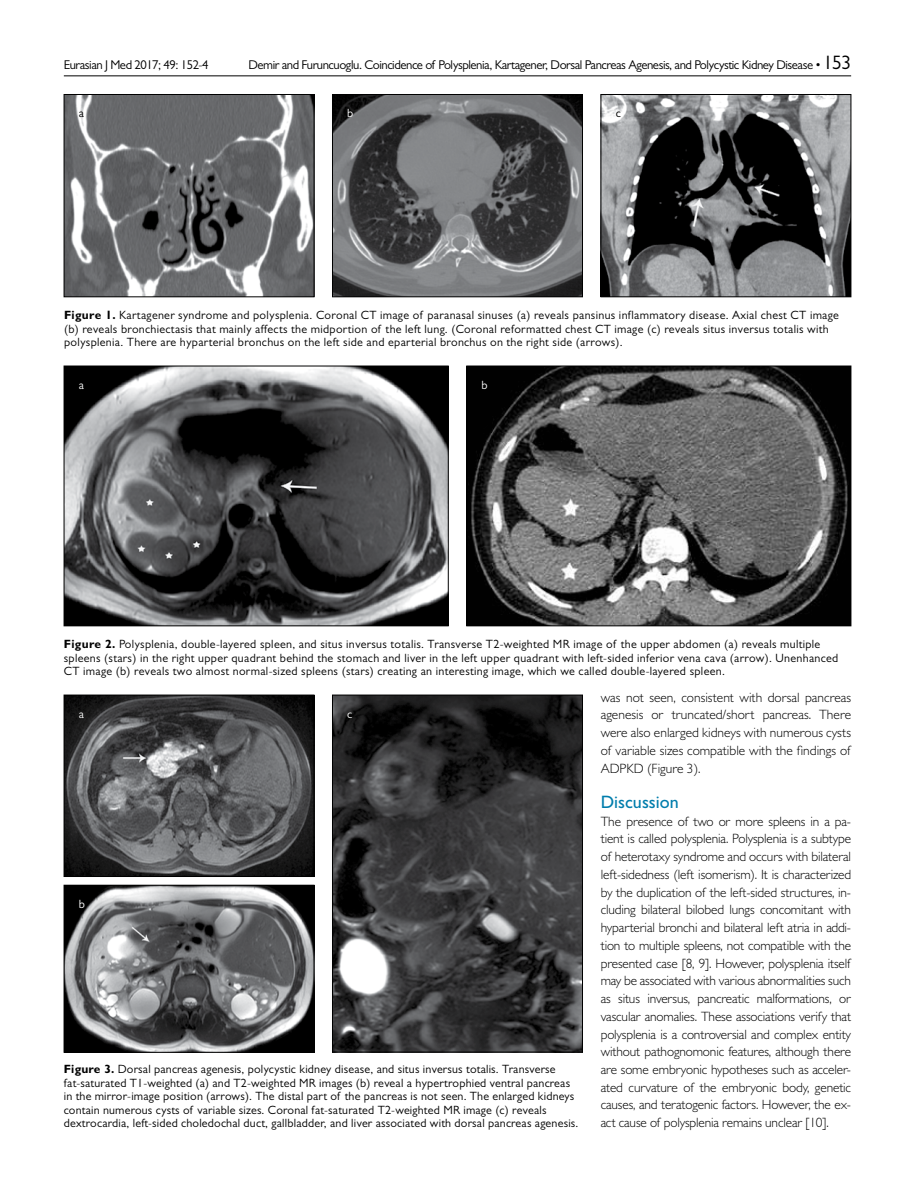
<style>
.page{position:relative;width:915px;height:1191px;background:#fff}
.page>*{position:absolute;margin:0;border:0;box-sizing:border-box;transform-origin:0 0}
.t1{font:500 18px "Gill Sans MT Pro";color:#007dac}
.t2{font:300 13.5px/17.7px "Gill Sans MT Pro";letter-spacing:-.01em;color:#000;text-align:justify}
.t3{font:12.75px "Gill Sans MT Pro";letter-spacing:-.035em;color:#000}
.t4{font:12px/13.5px "Gill Sans MT Pro";letter-spacing:.025em;color:#000}
.t5{font:12px "Gill Sans MT Pro";color:#fff}
.s1{font-size:19.5px}
.s2{font-weight:700}
</style>
<div class="page">
<img style="left:66px;top:96px;width:246px;height:199px">
<div style="left:64px;top:94px;width:250px;height:203px;border:1px solid #000"></div>
<img style="left:334px;top:96px;width:246px;height:199px">
<div style="left:332px;top:94px;width:250px;height:203px;border:1px solid #000"></div>
<img style="left:602px;top:96px;width:246px;height:199px">
<div style="left:600px;top:94px;width:250px;height:203px;border:1px solid #000"></div>
<img style="left:66px;top:697px;width:246px;height:177px">
<div style="left:64px;top:695px;width:250px;height:181px;border:1px solid #000"></div>
<img style="left:66px;top:887px;width:246px;height:163px">
<div style="left:64px;top:885px;width:250px;height:167px;border:1px solid #000"></div>
<img style="left:334px;top:697px;width:246px;height:353px">
<div style="left:332px;top:695px;width:250px;height:357px;border:1px solid #000"></div>
<img style="left:66px;top:368px;width:380px;height:256px">
<div style="left:64px;top:366px;width:384px;height:260px;border:1px solid #000"></div>
<img style="left:468px;top:368px;width:380px;height:256px">
<div style="left:466px;top:366px;width:384px;height:260px;border:1px solid #000"></div>
<hr style="left:64px;top:76px;width:786px;height:1px;background:#000">
<p class="t3" style="left:64px;top:58px;width:146px">Eurasian J Med 2017; 49: 152-4</p>
<p class="t3" style="left:248px;top:58px;width:604px">Demir and Furuncuoglu. Coincidence of Polysplenia, Kartagener, Dorsal Pancreas Agenesis, and Polycystic Kidney Disease • <span class="s1">153</span></p>
<p class="t4" style="left:79px;top:107px;width:7px">a</p>
<p class="t5" style="left:347px;top:106px;width:8px">b</p>
<p class="t4" style="left:615px;top:107px;width:7px">c</p>
<p class="t4" style="left:64px;top:308px;width:776px"><span class="s2">Figure 1.</span> Kartagener syndrome and polysplenia. Coronal CT image of paranasal sinuses (a) reveals pansinus inflammatory disease. Axial chest CT image (b) reveals bronchiectasis that mainly affects the midportion of the left lung. (Coronal reformatted chest CT image (c) reveals situs inversus totalis with polysplenia. There are hyparterial bronchus on the left side and eparterial bronchus on the right side (arrows).</p>
<p class="t5" style="left:79px;top:378px;width:7px">a</p>
<p class="t5" style="left:481px;top:378px;width:8px">b</p>
<p class="t4" style="left:64px;top:637px;width:775px"><span class="s2">Figure 2.</span> Polysplenia, double-layered spleen, and situs inversus totalis. Transverse T2-weighted MR image of the upper abdomen (a) reveals multiple spleens (stars) in the right upper quadrant behind the stomach and liver in the left upper quadrant with left-sided inferior vena cava (arrow). Unenhanced<br>CT image (b) reveals two almost normal-sized spleens (stars) creating an interesting image, which we called double-layered spleen.</p>
<p class="t5" style="left:79px;top:707px;width:7px">a</p>
<p class="t5" style="left:79px;top:897px;width:8px">b</p>
<p class="t5" style="left:347px;top:707px;width:7px">c</p>
<p class="t4" style="left:64px;top:1062px;width:516px"><span class="s2">Figure 3.</span> Dorsal pancreas agenesis, polycystic kidney disease, and situs inversus totalis. Transverse fat-saturated T1-weighted (a) and T2-weighted MR images (b) reveal a hypertrophied ventral pancreas in the mirror-image position (arrows). The distal part of the pancreas is not seen. The enlarged kidneys contain numerous cysts of variable sizes. Coronal fat-saturated T2-weighted MR image (c) reveals dextrocardia, left-sided choledochal duct, gallbladder, and liver associated with dorsal pancreas agenesis.</p>
<p class="t2" style="left:600px;top:688px;width:252px">was not seen, consistent with dorsal pancreas agenesis or truncated/short pancreas. There were also enlarged kidneys with numerous cysts of variable sizes compatible with the findings of ADPKD (Figure 3).</p>
<h1 class="t1" style="left:600px;top:791px;width:79px">Discussion</h1>
<p class="t2" style="left:600px;top:812px;width:252px">The presence of two or more spleens in a pa&shy;tient is called polysplenia. Polysplenia is a subtype of heterotaxy syndrome and occurs with bilateral left-sidedness (left isomerism). It is characterized by the duplication of the left-sided structures, in&shy;cluding bilateral bilobed lungs concomitant with hyparterial bronchi and bilateral left atria in addi&shy;tion to multiple spleens, not compatible with the presented case [8, 9]. However, polysplenia itself may be associated with various abnormalities such as situs inversus, pancreatic malformations, or vascular anomalies. These associations verify that polysplenia is a controversial and complex entity without pathognomonic features, although there are some embryonic hypotheses such as acceler&shy;ated curvature of the embryonic body, genetic causes, and teratogenic factors. However, the ex&shy;act cause of polysplenia remains unclear [10].</p>
</div>
